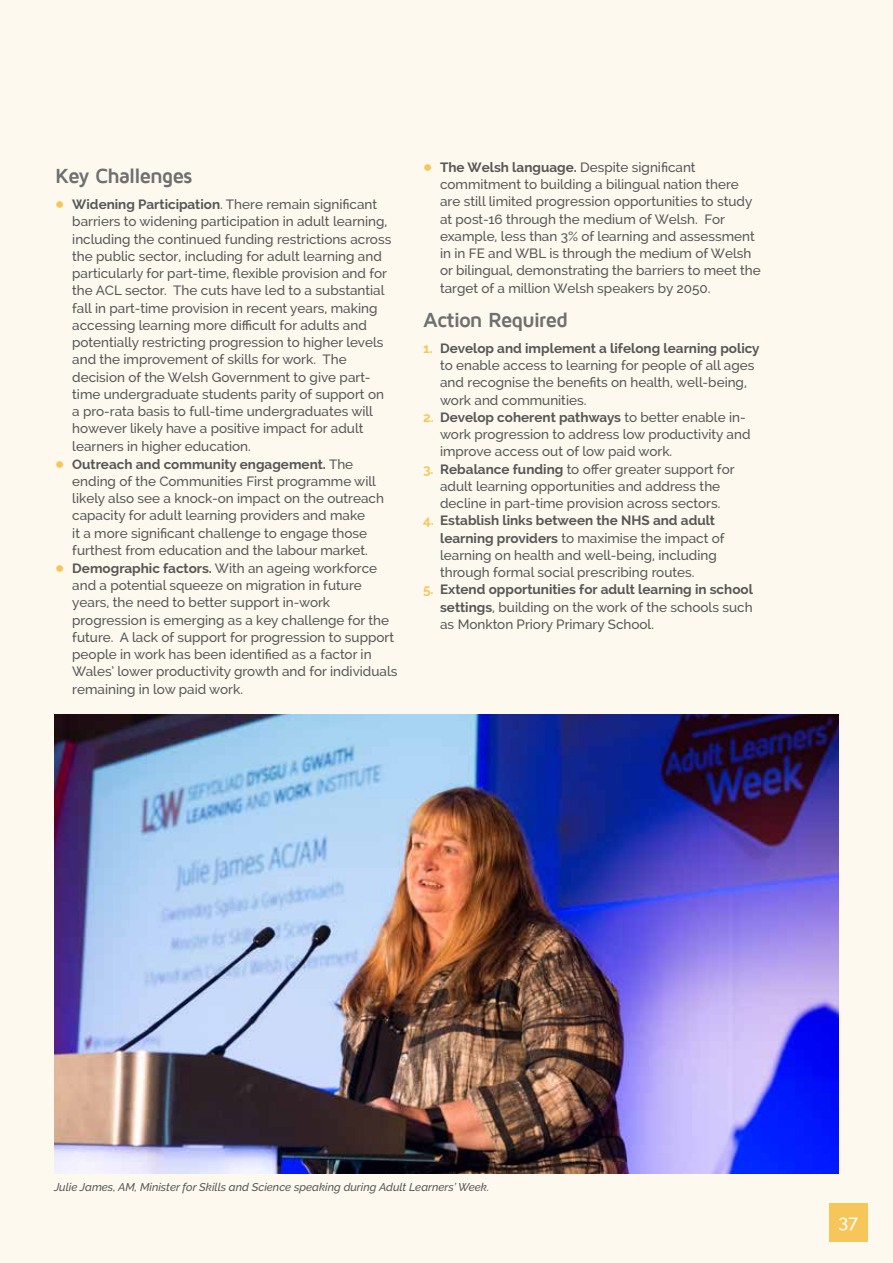
<style>
.page{position:relative;width:893px;height:1263px;background:#fef9ef}
.page>*{position:absolute;margin:0;border:0;box-sizing:border-box;transform-origin:0 0}
.t1{font:700 21px "Maven Pro";letter-spacing:-.055em;color:#706f6f}
.t2{font:500 18px "Raleway";color:#fff}
.t3{font:500 13.5px/17.2px "Raleway";color:#575756}
.t4{font:700 13.5px "Raleway";color:#575756}
.t5{font:italic 500 11.25px "Raleway";color:#575756}
.s1{font-family:"Newspaper Pi BT";font-weight:400;color:#f7c65b}
.s2{font-weight:700}
.s3{font-weight:500}
.s4{font-weight:700;color:#f7c65b}
</style>
<div class="page">
<div style="left:829px;top:1203px;width:38px;height:39px;background:#f7c65b"></div>
<img style="left:54px;top:714px;width:785px;height:460px">
<h1 class="t1" style="left:55px;top:164px;width:139px">Key Challenges</h1>
<p class="t3" style="left:55px;top:196px;width:323px"><span class="s1">q</span> <span class="s2">Widening Participation</span>. There remain significant</p>
<p class="t3" style="left:72px;top:213px;width:317px">barriers to widening participation in adult learning,</p>
<p class="t3" style="left:72px;top:230px;width:321px">including the continued funding restrictions across</p>
<p class="t3" style="left:72px;top:247px;width:311px">the public sector, including for adult learning and</p>
<p class="t3" style="left:72px;top:265px;width:316px">particularly for part-time, flexible provision and for</p>
<p class="t3" style="left:72px;top:282px;width:314px">the ACL sector. The cuts have led to a substantial</p>
<p class="t3" style="left:72px;top:299px;width:307px">fall in part-time provision in recent years, making</p>
<p class="t3" style="left:72px;top:316px;width:296px">accessing learning more difficult for adults and</p>
<p class="t3" style="left:72px;top:334px;width:313px">potentially restricting progression to higher levels</p>
<p class="t3" style="left:72px;top:351px;width:276px">and the improvement of skills for work. The</p>
<p class="t3" style="left:72px;top:368px;width:300px">decision of the Welsh Government to give part-</p>
<p class="t3" style="left:72px;top:385px;width:313px">time undergraduate students parity of support on</p>
<p class="t3" style="left:72px;top:403px;width:302px">a pro-rata basis to full-time undergraduates will</p>
<p class="t3" style="left:72px;top:420px;width:293px">however likely have a positive impact for adult</p>
<p class="t3" style="left:72px;top:437px;width:180px">learners in higher education.</p>
<p class="t4" style="left:55px;top:456px;width:299px"><span class="s1">q</span> Outreach and community engagement. <span class="s3">The</span></p>
<p class="t3" style="left:72px;top:472px;width:305px">ending of the Communities First programme will</p>
<p class="t3" style="left:72px;top:490px;width:313px">likely also see a knock-on impact on the outreach</p>
<p class="t3" style="left:72px;top:507px;width:294px">capacity for adult learning providers and make</p>
<p class="t3" style="left:72px;top:524px;width:296px">it a more significant challenge to engage those</p>
<p class="t3" style="left:72px;top:541px;width:297px">furthest from education and the labour market.</p>
<p class="t3" style="left:55px;top:559px;width:323px"><span class="s1">q</span> <span class="s2">Demographic factors.</span> With an ageing workforce</p>
<p class="t3" style="left:72px;top:577px;width:291px">and a potential squeeze on migration in future</p>
<p class="t3" style="left:72px;top:594px;width:259px">years, the need to better support in-work</p>
<p class="t3" style="left:72px;top:611px;width:318px">progression is emerging as a key challenge for the</p>
<p class="t3" style="left:72px;top:628px;width:323px">future. A lack of support for progression to support</p>
<p class="t3" style="left:72px;top:646px;width:301px">people in work has been identified as a factor in</p>
<p class="t3" style="left:72px;top:663px;width:327px">Wales’ lower productivity growth and for individuals</p>
<p class="t3" style="left:72px;top:680px;width:172px">remaining in low paid work.</p>
<p class="t3" style="left:440px;top:159px;width:322px;text-indent:-17px"><span class="s1">q</span> <span class="s2">The Welsh language.</span> Despite significant commitment to building a bilingual nation there are still limited progression opportunities to study at post-16 through the medium of Welsh. For example, less than 3% of learning and assessment in in FE and WBL is through the medium of Welsh or bilingual, demonstrating the barriers to meet the target of a million Welsh speakers by 2050.</p>
<h1 class="t1" style="left:423px;top:309px;width:146px">Action Required</h1>
<p class="t3" style="left:440px;top:339px;width:321px;text-indent:-17px"><span class="s4">1.</span> <span class="s2">Develop and implement a lifelong learning policy </span>to enable access to learning for people of all ages and recognise the benefits on health, well-being, work and communities.</p>
<p class="t3" style="left:440px;top:408px;width:312px;text-indent:-17px"><span class="s4">2.</span> <span class="s2">Develop coherent pathways</span> to better enable in&shy;work progression to address low productivity and improve access out of low paid work.</p>
<p class="t3" style="left:423px;top:460px;width:313px;text-align:center"><span class="s4">3.</span> <span class="s2">Rebalance funding</span> to offer greater support for adult learning opportunities and address the decline in part-time provision across sectors.</p>
<p class="t3" style="left:440px;top:512px;width:286px;text-indent:-17px"><span class="s4">4.</span> <span class="s2">Establish links between the NHS and adult learning providers</span> to maximise the impact of learning on health and well-being, including through formal social prescribing routes.</p>
<p class="t3" style="left:440px;top:581px;width:314px;text-align:justify;text-indent:-17px"><span class="s4">5.</span> <span class="s2">Extend opportunities for adult learning in school settings</span>, building on the work of the schools such as Monkton Priory Primary School.</p>
<p class="t5" style="left:54px;top:1180px;width:437px">Julie James, AM, Minister for Skills and Science speaking during Adult Learners’ Week.</p>
<h2 class="t2" style="left:838px;top:1211px;width:21px">37</h2>
</div>
